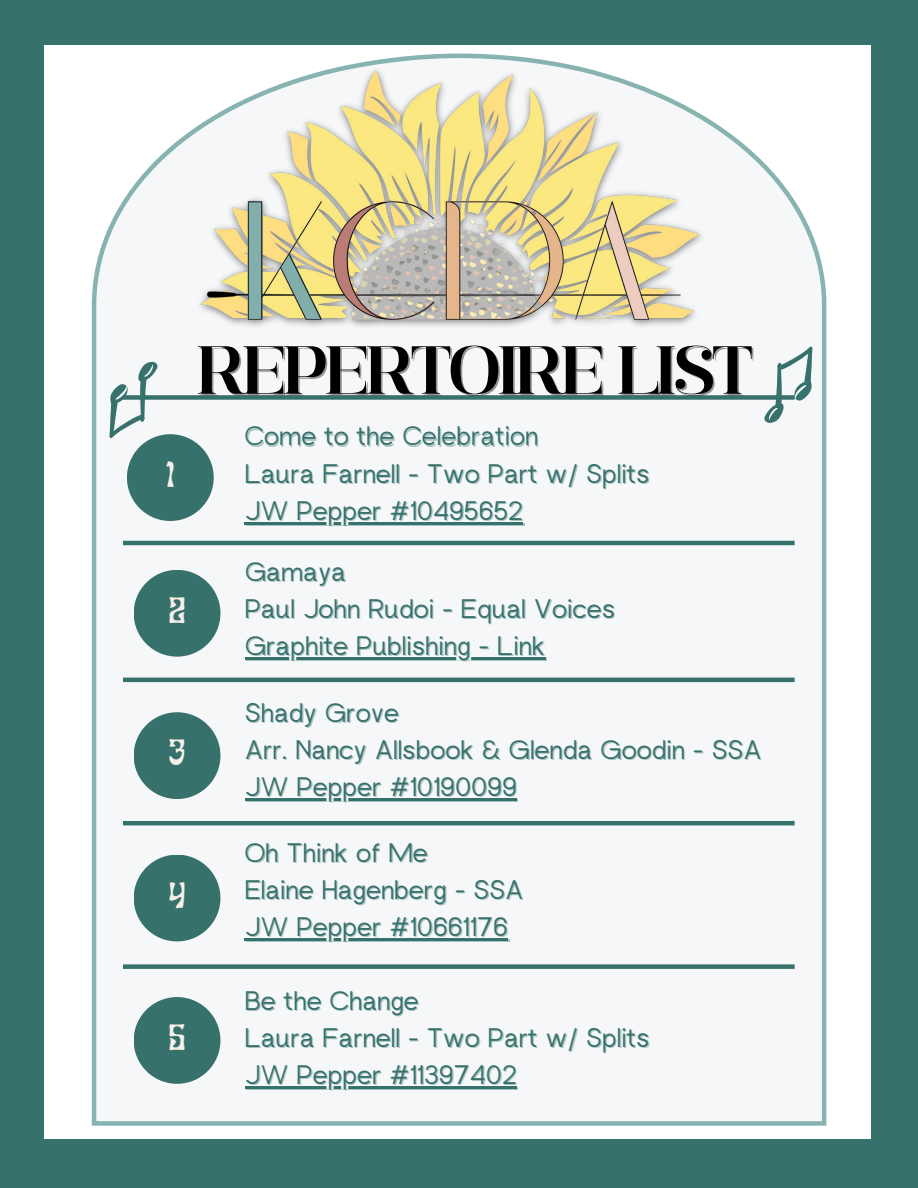
<style>
.page{position:relative;width:918px;height:1188px;background:#fff}
.page>*{position:absolute;margin:0;border:0;box-sizing:border-box;transform-origin:0 0}
.t1{font:67.8px "Manison 600";letter-spacing:-.045em;color:#000}
.t2{font:36.75px "rugrats";color:#f6f0e9}
.t3{font:26.85px "rugratssans";color:#37716c}
</style>
<div class="page">
<div style="left:0;top:1140px;width:918px;height:48px;background:#37716c"></div>
<div style="left:92px;top:133px;width:734px;height:993px;background:#f5f7f8"></div>
<hr style="left:123px;top:541px;width:672px;height:4px;background:#37716c">
<div style="left:123px;top:395px;width:672px;height:5px;background:#37716c"></div>
<hr style="left:123px;top:678px;width:672px;height:4px;background:#37716c">
<hr style="left:123px;top:821px;width:672px;height:4px;background:#37716c">
<div style="left:123px;top:964px;width:672px;height:5px;background:#37716c"></div>
<div style="left:127px;top:434px;width:87px;height:87px;background:#37716c;border-radius:50%"></div>
<div style="left:134px;top:570px;width:86px;height:87px;background:#37716c;border-radius:50%"></div>
<div style="left:134px;top:712px;width:86px;height:87px;background:#37716c;border-radius:50%"></div>
<div style="left:134px;top:855px;width:86px;height:86px;background:#37716c;border-radius:50%"></div>
<div style="left:134px;top:997px;width:86px;height:87px;background:#37716c;border-radius:50%"></div>
<img style="left:172px;top:44px;width:558px;height:296px">
<svg style="left:764px;top:347px;width:48px;height:76px"></svg>
<hr style="left:246px;top:523px;width:278px;height:2px;background:#37716c">
<hr style="left:245px;top:522px;width:278px;height:2px;background:#37716c">
<hr style="left:246px;top:658px;width:300px;height:3px;background:#37716c;opacity:.4">
<hr style="left:245px;top:657px;width:300px;height:3px;background:#37716c">
<hr style="left:246px;top:939px;width:263px;height:3px;background:#37716c;opacity:.4">
<hr style="left:245px;top:938px;width:263px;height:2px;background:#37716c">
<hr style="left:246px;top:799px;width:272px;height:3px;background:#37716c;opacity:.4">
<hr style="left:245px;top:798px;width:272px;height:2px;background:#37716c">
<hr style="left:246px;top:1087px;width:272px;height:2px;background:#37716c">
<hr style="left:245px;top:1086px;width:272px;height:2px;background:#37716c">
<svg style="left:110px;top:362px;width:48px;height:76px"></svg>
<div style="left:0;top:0;width:918px;height:44px;background:#37716c"></div>
<div style="left:871px;top:12px;width:47px;height:1172px;background:#37716c"></div>
<div style="left:0;top:8px;width:44px;height:1172px;background:#37716c"></div>
<p class="t2" style="left:166px;top:461px;width:11px">1</p>
<p class="t2" style="left:168px;top:597px;width:19px">2</p>
<p class="t1" style="left:197px;top:331px;width:557px">REPERTOIRE LIST</p>
<p class="t3" style="left:245px;top:427px;width:295px">Come to the Celebration</p>
<p class="t3" style="left:245px;top:464px;width:406px">Laura Farnell - Two Part w/ Splits</p>
<p class="t3" style="left:245px;top:501px;width:280px">JW Pepper #10495652</p>
<p class="t3" style="left:245px;top:562px;width:103px">Gamaya</p>
<p class="t3" style="left:245px;top:599px;width:372px">Paul John Rudoi - Equal Voices</p>
<p class="t3" style="left:245px;top:636px;width:302px">Graphite Publishing - Link</p>
<p class="t2" style="left:169px;top:739px;width:18px">3</p>
<p class="t2" style="left:168px;top:882px;width:19px">4</p>
<p class="t3" style="left:245px;top:703px;width:156px">Shady Grove</p>
<p class="t3" style="left:245px;top:740px;width:518px">Arr. Nancy Allsbook &amp; Glenda Goodin - SSA</p>
<p class="t3" style="left:245px;top:777px;width:273px">JW Pepper #10190099</p>
<p class="t3" style="left:245px;top:843px;width:185px">Oh Think of Me</p>
<p class="t3" style="left:245px;top:880px;width:280px">Elaine Hagenberg - SSA</p>
<p class="t3" style="left:245px;top:917px;width:265px">JW Pepper #10661176</p>
<p class="t2" style="left:168px;top:1024px;width:19px">5</p>
<p class="t3" style="left:245px;top:991px;width:175px">Be the Change</p>
<p class="t3" style="left:245px;top:1028px;width:406px">Laura Farnell - Two Part w/ Splits</p>
<p class="t3" style="left:245px;top:1065px;width:273px">JW Pepper #11397402</p>
</div>
